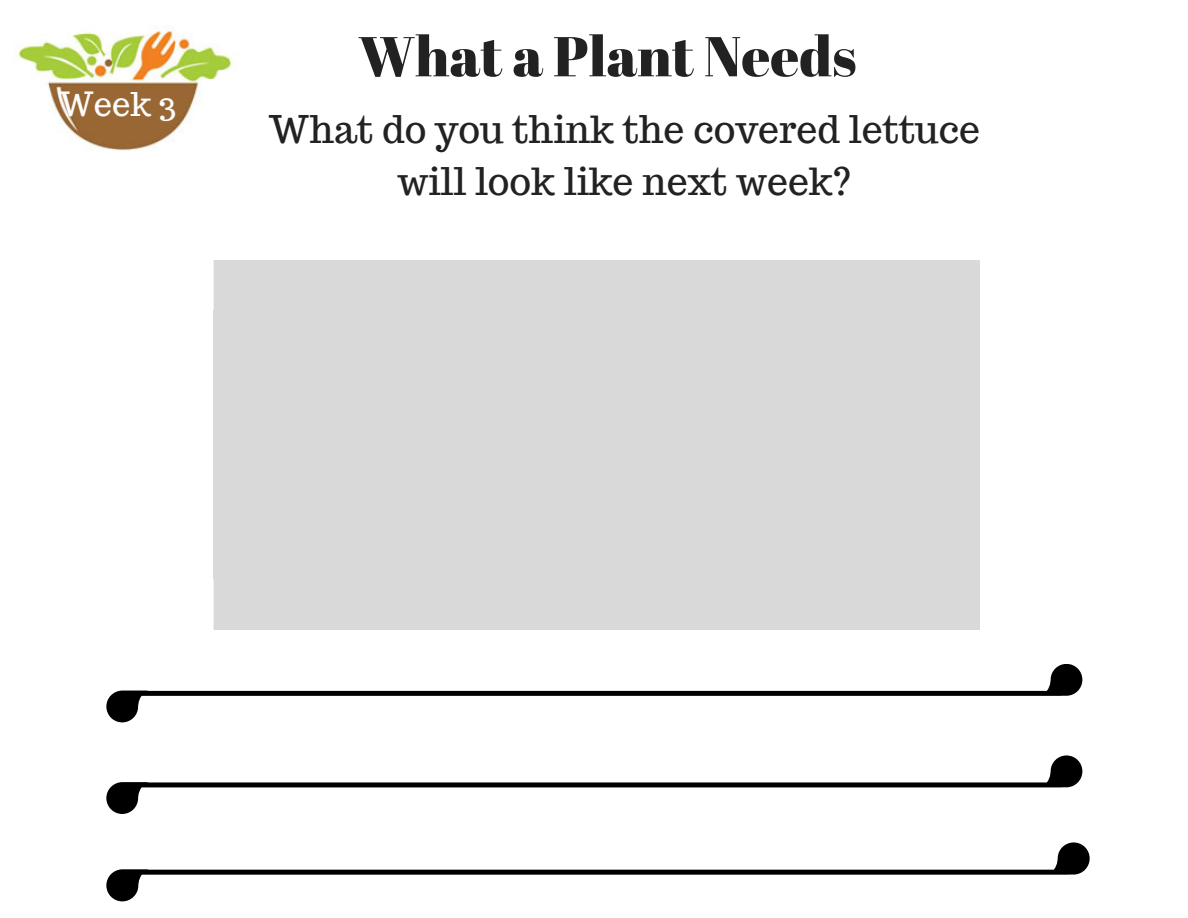
<style>
.page{position:relative;width:1188px;height:918px;background:#fff}
.page>*{position:absolute;margin:0;border:0;box-sizing:border-box;transform-origin:0 0}
.t1{font:55.95px "Abril Fatface";color:#222}
.t2{font:37.35px/51.8px "Trocchi";color:#222;text-align:center}
.t3{font:32.7px "Trocchi";color:#fcfcfc}
</style>
<div class="page">
<svg style="left:106px;top:664px;width:976px;height:58px"></svg>
<svg style="left:106px;top:755px;width:976px;height:59px"></svg>
<svg style="left:106px;top:842px;width:984px;height:59px"></svg>
<img style="left:14px;top:28px;width:224px;height:123px">
<div style="left:214px;top:260px;width:248px;height:50px;background:#d9d9d9"></div>
<div style="left:462px;top:260px;width:270px;height:57px;background:#d9d9d9"></div>
<div style="left:732px;top:260px;width:248px;height:50px;background:#d9d9d9"></div>
<div style="left:214px;top:310px;width:255px;height:269px;background:#d9d9d9"></div>
<div style="left:462px;top:310px;width:270px;height:269px;background:#d9d9d9"></div>
<div style="left:725px;top:310px;width:255px;height:269px;background:#d9d9d9"></div>
<div style="left:214px;top:579px;width:248px;height:50px;background:#d9d9d9"></div>
<div style="left:462px;top:572px;width:270px;height:57px;background:#d9d9d9"></div>
<div style="left:732px;top:579px;width:248px;height:50px;background:#d9d9d9"></div>
<h2 class="t3" style="left:58px;top:83px;width:120px">Week 3</h2>
<h1 class="t1" style="left:358px;top:17px;width:500px">What a Plant Needs</h1>
<p class="t2" style="left:269px;top:103px;width:713px">What do you think the covered lettuce will look like next week?</p>
</div>
